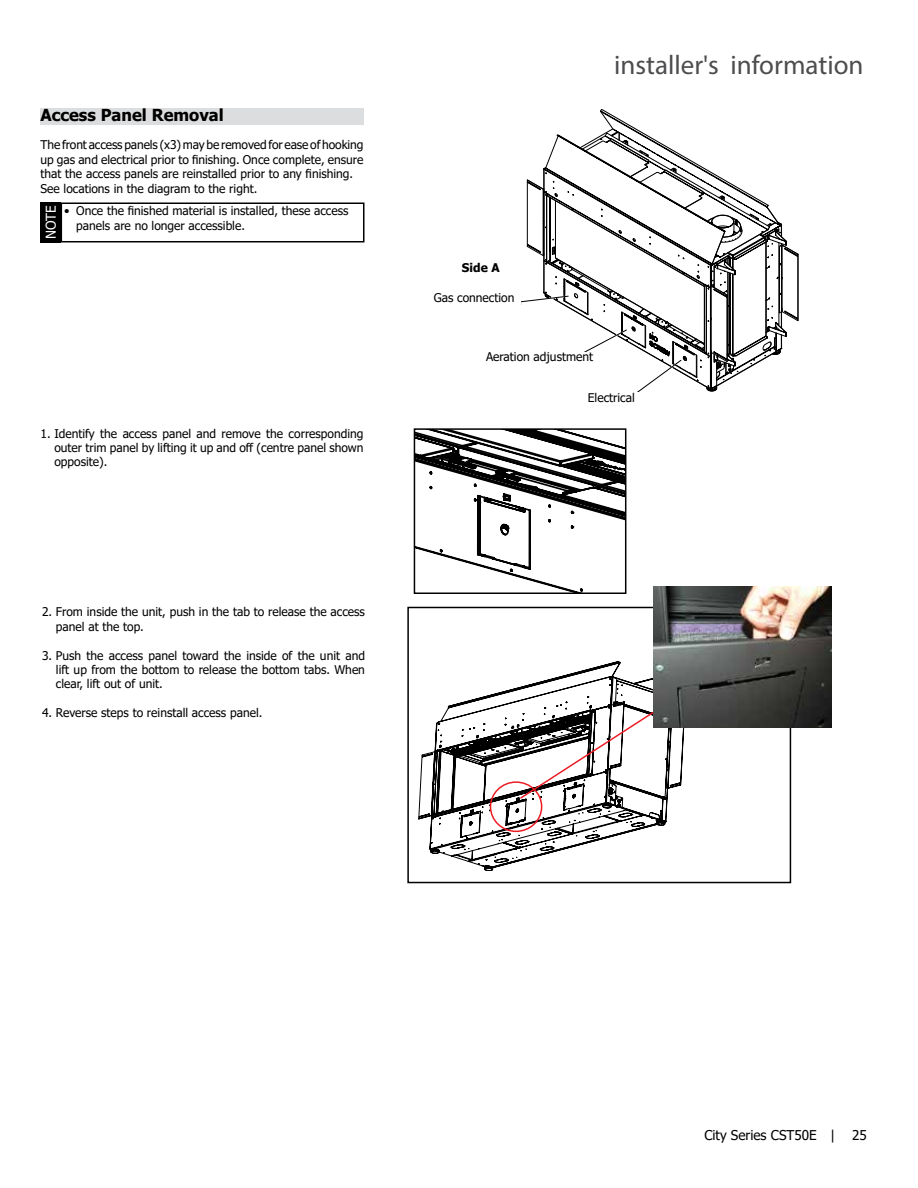
<style>
.page{position:relative;width:918px;height:1188px;background:#fff}
.page>*{position:absolute;margin:0;border:0;box-sizing:border-box;transform-origin:0 0}
.t1{font:27px "Myriad Pro";color:#4d4d4f}
.t2{font:700 16.5px "Tahoma";color:#000}
.t3{font:13.5px "Tahoma";color:#000}
.t4{font:13.5px "Tahoma";color:#fff}
.t5{font:12px/14.4px "Tahoma";color:#000}
.t6{font:700 12px "Tahoma";color:#000}
.t7{font:7.2px "MS Shell Dlg";color:#000}
</style>
<div class="page">
<div style="left:40px;top:203px;width:21px;height:40px;background:#000"></div>
<div style="left:61px;top:202px;width:303px;height:40px;border:2px solid #000"></div>
<svg style="left:521px;top:109px;width:278px;height:283px"></svg>
<div style="left:40px;top:108px;width:324px;height:16px;background:#dcddde"></div>
<svg style="left:417px;top:431px;width:206px;height:160px"></svg>
<div style="left:414px;top:428px;width:212px;height:166px;border:2px solid #000"></div>
<svg style="left:418px;top:661px;width:267px;height:210px"></svg>
<div style="left:407px;top:607px;width:384px;height:276px;border:2px solid #000"></div>
<img style="left:653px;top:587px;width:178px;height:140px">
<div style="left:486px;top:352px;width:115px;height:12px;background:#fff"></div>
<div style="left:490px;top:781px;width:52px;height:51px;border:2px solid #ed1c24;border-radius:50%"></div>
<svg style="left:518px;top:710px;width:137px;height:90px"></svg>
<h2 class="t2" style="left:40px;top:103px;width:185px">Access Panel Removal</h2>
<p class="t5" style="left:40px;top:139px;width:325px">The front access panels (x3) may be removed for ease of hooking up gas and electrical prior to finishing. Once complete, ensure that the access panels are reinstalled prior to any finishing.<br>See locations in the diagram to the right.</p>
<p class="t4" style="left:42px;top:239px;width:35px;rotate:-90deg">NOTE</p>
<p class="t5" style="left:76px;top:204px;width:274px;text-indent:-12px">• Once the finished material is installed, these access panels are no longer accessible.</p>
<p class="t5" style="left:54px;top:427px;width:311px;text-align:justify;text-indent:-14px">1. Identify the access panel and remove the corresponding outer trim panel by lifting it up and off (centre panel shown opposite).</p>
<p class="t5" style="left:56px;top:605px;width:311px;text-indent:-14px">2. From inside the unit, push in the tab to release the access panel at the top.</p>
<p class="t5" style="left:56px;top:649px;width:311px;text-align:justify;text-indent:-14px">3. Push the access panel toward the inside of the unit and lift up from the bottom to release the bottom tabs. When clear, lift out of unit.</p>
<p class="t5" style="left:42px;top:706px;width:222px">4. Reverse steps to reinstall access panel.</p>
<p class="t6" style="left:462px;top:260px;width:39px">Side A</p>
<p class="t5" style="left:434px;top:291px;width:82px">Gas connection</p>
<p class="t7" style="left:461px;top:298px;width:63px">Gas Connection</p>
<h1 class="t1" style="left:614px;top:48px;width:251px">installer's information</h1>
<p class="t5" style="left:486px;top:350px;width:109px">Aeration adjustment</p>
<p class="t5" style="left:588px;top:391px;width:48px">Electrical</p>
<p class="t7" style="left:501px;top:354px;width:85px">Aeration Adjustment</p>
<p class="t7" style="left:593px;top:395px;width:45px">Electrical</p>
<p class="t3" style="left:704px;top:1126px;width:132px">City Series CST50E |</p>
<p class="t3" style="left:852px;top:1126px;width:16px">25</p>
</div>
